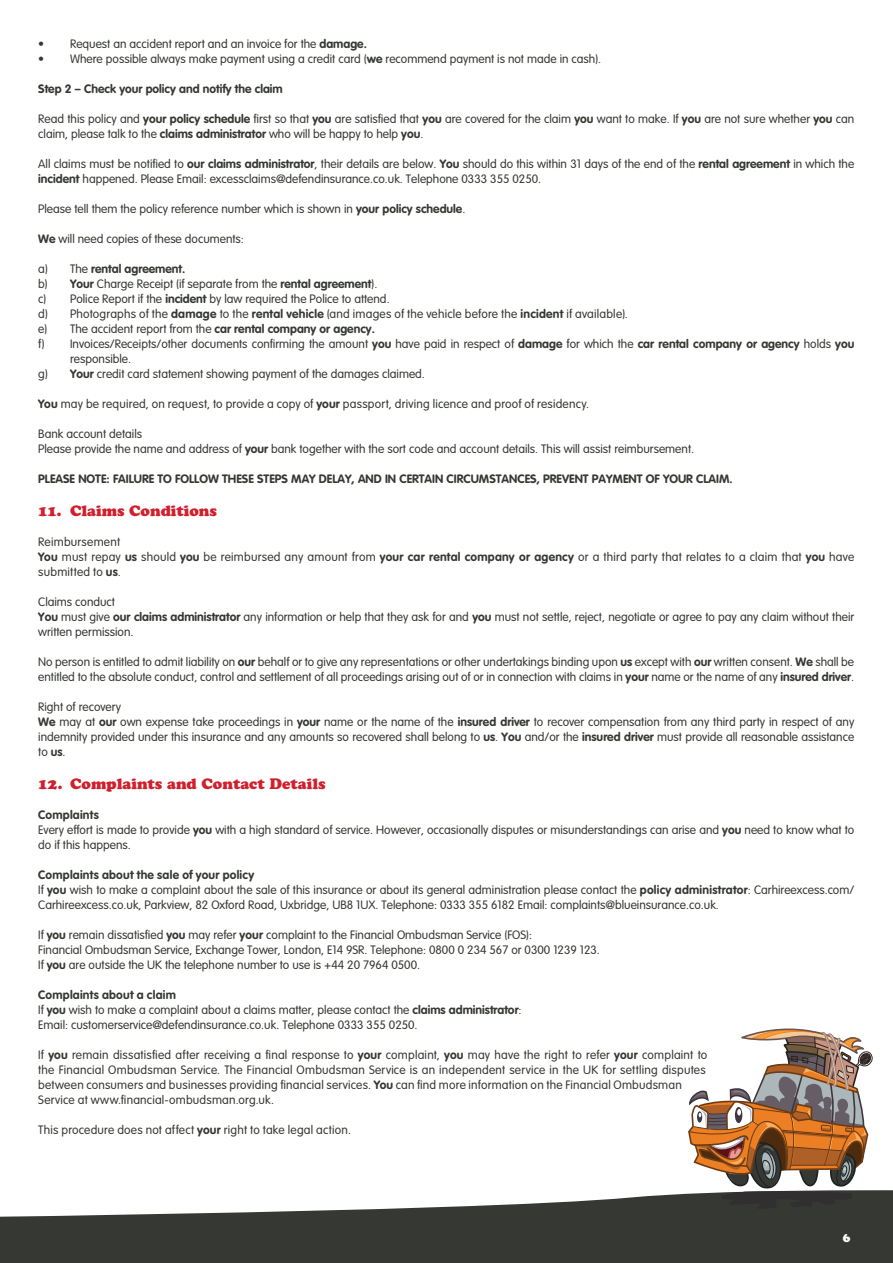
<style>
.page{position:relative;width:893px;height:1263px;background:#fff}
.page>*{position:absolute;margin:0;border:0;box-sizing:border-box;transform-origin:0 0}
.t1{font:15px "Cooper Black Std";color:#d0202e}
.t2{font:300 12px/15px "VAG Rounded Std";color:#363933}
.t3{font:300 12px/15px "VAG Rounded Std";letter-spacing:.02em;color:#363933}
.t4{font:700 12px "VAG Rounded Std";color:#363933}
.t5{font:12px "Cooper Black Std";color:#fff}
.s1{font-weight:700}
.s2{font-weight:300}
</style>
<div class="page">
<svg style="left:0;top:1190px;width:893px;height:73px;fill:#363933"></svg>
<svg style="left:688px;top:1028px;width:186px;height:181px"></svg>
<p class="t2" style="left:38px;top:36px;width:330px">• Request an accident report and an invoice for the <span class="s1">damage.</span></p>
<p class="t2" style="left:38px;top:51px;width:564px">• Where possible always make payment using a credit card (<span class="s1">we</span> recommend payment is not made in cash).</p>
<p class="t4" style="left:38px;top:81px;width:246px">Step 2 – Check your policy and notify the claim</p>
<p class="t2" style="left:38px;top:111px;width:818px">Read this policy and <span class="s1">your policy schedule</span> first so that <span class="s1">you</span> are satisfied that <span class="s1">you</span> are covered for the claim <span class="s1">you</span> want to make. If <span class="s1">you</span> are not sure whether <span class="s1">you</span> can claim, please talk to the <span class="s1">claims administrator</span> who will be happy to help <span class="s1">you</span>.</p>
<p class="t2" style="left:38px;top:156px;width:818px">All claims must be notified to <span class="s1">our claims administrator</span>, their details are below. <span class="s1">You</span> should do this within 31 days of the end of the <span class="s1">rental agreement</span> in which the <span class="s1">incident</span> happened. Please Email: excessclaims@defendinsurance.co.uk. Telephone 0333 355 0250.</p>
<p class="t2" style="left:38px;top:201px;width:429px">Please tell them the policy reference number which is shown in <span class="s1">your policy schedule</span>.</p>
<p class="t2" style="left:38px;top:231px;width:207px"><span class="s1">We</span> will need copies of these documents:</p>
<p class="t4" style="left:38px;top:261px;width:149px"><span class="s2">a) The</span> rental agreement.</p>
<p class="t2" style="left:38px;top:276px;width:341px">b) <span class="s1">Your</span> Charge Receipt (if separate from the <span class="s1">rental agreement</span>).</p>
<p class="t2" style="left:38px;top:291px;width:353px">c) Police Report if the <span class="s1">incident</span> by law required the Police to attend.</p>
<p class="t3" style="left:38px;top:306px;width:591px">d) Photographs of the <span class="s1">damage</span> to the <span class="s1">rental vehicle</span> (and images of the vehicle before the <span class="s1">incident</span> if available).</p>
<p class="t2" style="left:38px;top:321px;width:338px">e) The accident report from the <span class="s1">car rental company or agency.</span></p>
<p class="t2" style="left:38px;top:336px;width:818px">f) Invoices/Receipts/other documents confirming the amount <span class="s1">you</span> have paid in respect of <span class="s1">damage</span> for which the <span class="s1">car rental company or agency</span> holds <span class="s1">you</span></p>
<p class="t2" style="left:70px;top:351px;width:63px">responsible.</p>
<p class="t2" style="left:38px;top:366px;width:388px">g) <span class="s1">Your</span> credit card statement showing payment of the damages claimed.</p>
<p class="t3" style="left:38px;top:396px;width:553px"><span class="s1">You</span> may be required, on request, to provide a copy of <span class="s1">your</span> passport, driving licence and proof of residency.</p>
<p class="t2" style="left:38px;top:426px;width:657px">Bank account details<br>Please provide the name and address of <span class="s1">your</span> bank together with the sort code and account details. This will assist reimbursement.</p>
<p class="t4" style="left:38px;top:471px;width:696px">PLEASE NOTE: FAILURE TO FOLLOW THESE STEPS MAY DELAY, AND IN CERTAIN CIRCUMSTANCES, PREVENT PAYMENT OF YOUR CLAIM.</p>
<p class="t1" style="left:38px;top:501px;width:180px">11. Claims Conditions</p>
<p class="t3" style="left:38px;top:534px;width:818px">Reimbursement<br><span class="s1">You</span> must repay <span class="s1">us</span> should <span class="s1">you</span> be reimbursed any amount from <span class="s1">your car rental company or agency</span> or a third party that relates to a claim that <span class="s1">you</span> have submitted to <span class="s1">us</span>.</p>
<p class="t2" style="left:38px;top:594px;width:817px">Claims conduct<br><span class="s1">You</span> must give <span class="s1">our claims administrator</span> any information or help that they ask for and <span class="s1">you</span> must not settle, reject, negotiate or agree to pay any claim without their written permission.</p>
<p class="t2" style="left:38px;top:654px;width:817px">No person is entitled to admit liability on <span class="s1">our</span> behalf or to give any representations or other undertakings binding upon <span class="s1">us</span> except with <span class="s1">our</span> written consent. <span class="s1">We</span> shall be entitled to the absolute conduct, control and settlement of all proceedings arising out of or in connection with claims in <span class="s1">your</span> name or the name of any <span class="s1">insured driver</span>.</p>
<p class="t2" style="left:38px;top:699px;width:818px">Right of recovery<br><span class="s1">We</span> may at <span class="s1">our</span> own expense take proceedings in <span class="s1">your</span> name or the name of the <span class="s1">insured driver</span> to recover compensation from any third party in respect of any indemnity provided under this insurance and any amounts so recovered shall belong to <span class="s1">us</span>. <span class="s1">You</span> and/or the <span class="s1">insured driver</span> must provide all reasonable assistance to <span class="s1">us</span>.</p>
<p class="t1" style="left:38px;top:774px;width:289px">12. Complaints and Contact Details</p>
<p class="t2" style="left:38px;top:807px;width:818px"><span class="s1">Complaints<br></span>Every effort is made to provide <span class="s1">you</span> with a high standard of service. However, occasionally disputes or misunderstandings can arise and <span class="s1">you</span> need to know what to do if this happens.</p>
<p class="t2" style="left:38px;top:867px;width:818px"><span class="s1">Complaints about the sale of your policy<br></span>If <span class="s1">you</span> wish to make a complaint about the sale of this insurance or about its general administration please contact the <span class="s1">policy administrator</span>: Carhireexcess.com/<br>Carhireexcess.co.uk, Parkview, 82 Oxford Road, Uxbridge, UB8 1UX. Telephone: 0333 355 6182 Email: complaints@blueinsurance.co.uk.</p>
<p class="t2" style="left:38px;top:927px;width:563px">If <span class="s1">you</span> remain dissatisfied <span class="s1">you</span> may refer <span class="s1">your</span> complaint to the Financial Ombudsman Service (FOS):<br>Financial Ombudsman Service, Exchange Tower, London, E14 9SR. Telephone: 0800 0 234 567 or 0300 1239 123.<br>If <span class="s1">you</span> are outside the UK the telephone number to use is +44 20 7964 0500.</p>
<p class="t2" style="left:38px;top:987px;width:485px"><span class="s1">Complaints about a claim<br></span>If <span class="s1">you</span> wish to make a complaint about a claims matter, please contact the <span class="s1">claims administrator</span>:<br>Email: customerservice@defendinsurance.co.uk. Telephone 0333 355 0250.</p>
<p class="t3" style="left:38px;top:1047px;width:671px">If <span class="s1">you</span> remain dissatisfied after receiving a final response to <span class="s1">your</span> complaint, <span class="s1">you</span> may have the right to refer <span class="s1">your</span> complaint to the Financial Ombudsman Service. The Financial Ombudsman Service is an independent service in the UK for settling disputes between consumers and businesses providing financial services. <span class="s1">You</span> can find more information on the Financial Ombudsman Service at www.financial-ombudsman.org.uk.</p>
<p class="t3" style="left:38px;top:1122px;width:314px">This procedure does not affect <span class="s1">your</span> right to take legal action.</p>
<p class="t5" style="left:843px;top:1230px;width:9px">6</p>
</div>
